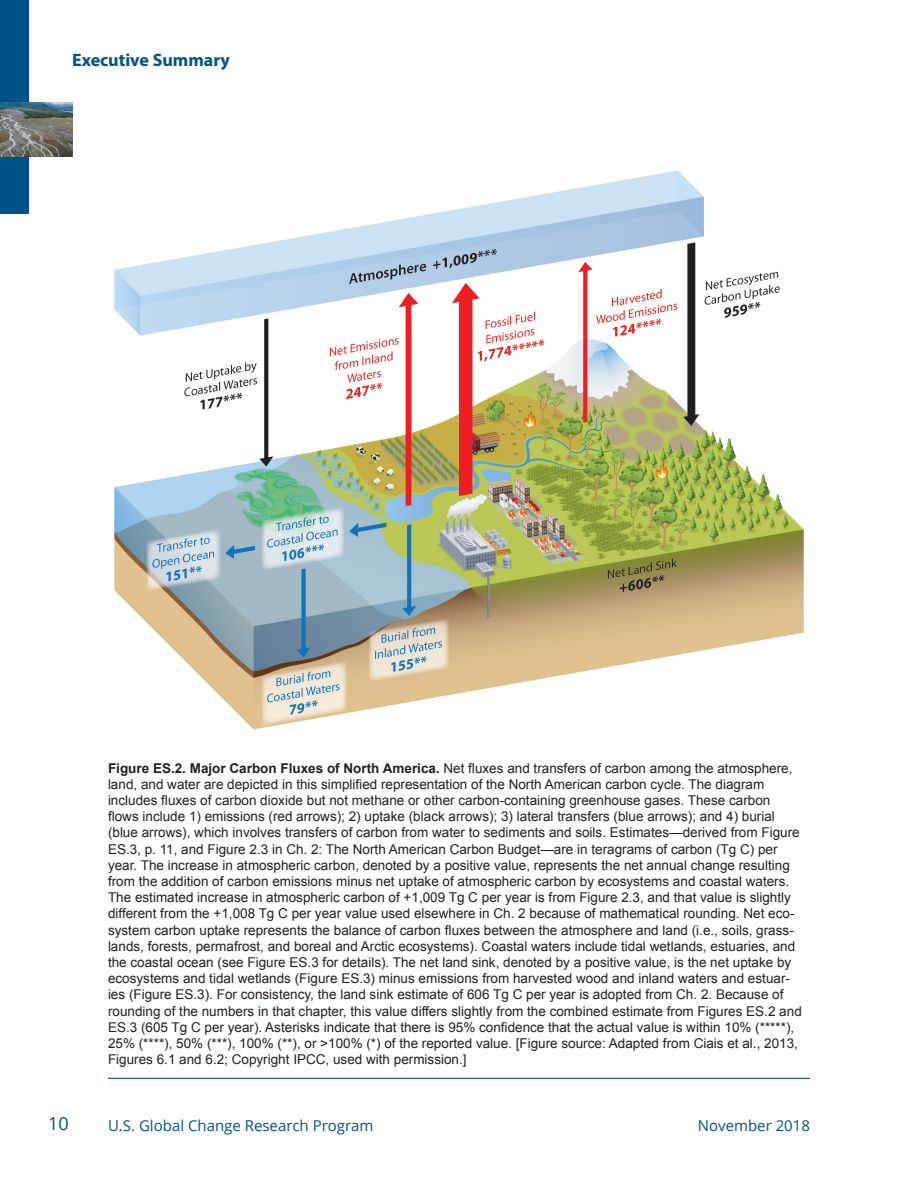
<style>
.page{position:relative;width:918px;height:1188px;background:#fff}
.page>*{position:absolute;margin:0;border:0;box-sizing:border-box;transform-origin:0 0}
.t1{font:700 18px "Myriad Pro";color:#005388}
.t2{font:18px "Open Sans";color:#005388}
.t3{font:15px "Open Sans";color:#005388}
.Figure_Caption{font:13.5px/16.2px "Arial";color:#231f20}
.s1{font-weight:700}
</style>
<div class="page">
<div style="left:0;top:0;width:29px;height:214px;background:#005388"></div>
<img style="left:0;top:102px;width:72px;height:55px">
<img style="left:114px;top:170px;width:690px;height:560px">
<hr style="left:108px;top:1078px;width:702px;height:1px;background:#005388">
<h1 class="t1" style="left:72px;top:48px;width:159px">Executive Summary</h1>
<p class="Figure_Caption" style="left:108px;top:760px;width:695px"><span class="s1">Figure ES.2. Major Carbon Fluxes of North America.</span> Net fluxes and transfers of carbon among the atmosphere, land, and water are depicted in this simplified representation of the North American carbon cycle. The diagram includes fluxes of carbon dioxide but not methane or other carbon-containing greenhouse gases. These carbon flows include 1) emissions (red arrows); 2) uptake (black arrows); 3) lateral transfers (blue arrows); and 4) burial (blue arrows), which involves transfers of carbon from water to sediments and soils. Estimates—derived from Figure ES.3, p. 11, and Figure 2.3 in Ch. 2: The North American Carbon Budget—are in teragrams of carbon (Tg C) per year. The increase in atmospheric carbon, denoted by a positive value, represents the net annual change resulting from the addition of carbon emissions minus net uptake of atmospheric carbon by ecosystems and coastal waters.<br>The estimated increase in atmospheric carbon of +1,009 Tg C per year is from Figure 2.3, and that value is slightly different from the +1,008 Tg C per year value used elsewhere in Ch. 2 because of mathematical rounding. Net eco&shy;system carbon uptake represents the balance of carbon fluxes between the atmosphere and land (i.e., soils, grass&shy;lands, forests, permafrost, and boreal and Arctic ecosystems). Coastal waters include tidal wetlands, estuaries, and the coastal ocean (see Figure ES.3 for details). The net land sink, denoted by a positive value, is the net uptake by ecosystems and tidal wetlands (Figure ES.3) minus emissions from harvested wood and inland waters and estuar&shy;ies (Figure ES.3). For consistency, the land sink estimate of 606 Tg C per year is adopted from Ch. 2. Because of rounding of the numbers in that chapter, this value differs slightly from the combined estimate from Figures ES.2 and ES.3 (605 Tg C per year). Asterisks indicate that there is 95% confidence that the actual value is within 10% (*****), 25% (****), 50% (***), 100% (**), or &gt;100% (*) of the reported value. [Figure source: Adapted from Ciais et al., 2013, Figures 6.1 and 6.2; Copyright IPCC, used with permission.]</p>
<h1 class="t2" style="left:48px;top:1112px;width:22px">10</h1>
<p class="t3" style="left:108px;top:1115px;width:267px">U.S. Global Change Research Program</p>
<p class="t3" style="left:698px;top:1115px;width:114px">November 2018</p>
</div>
